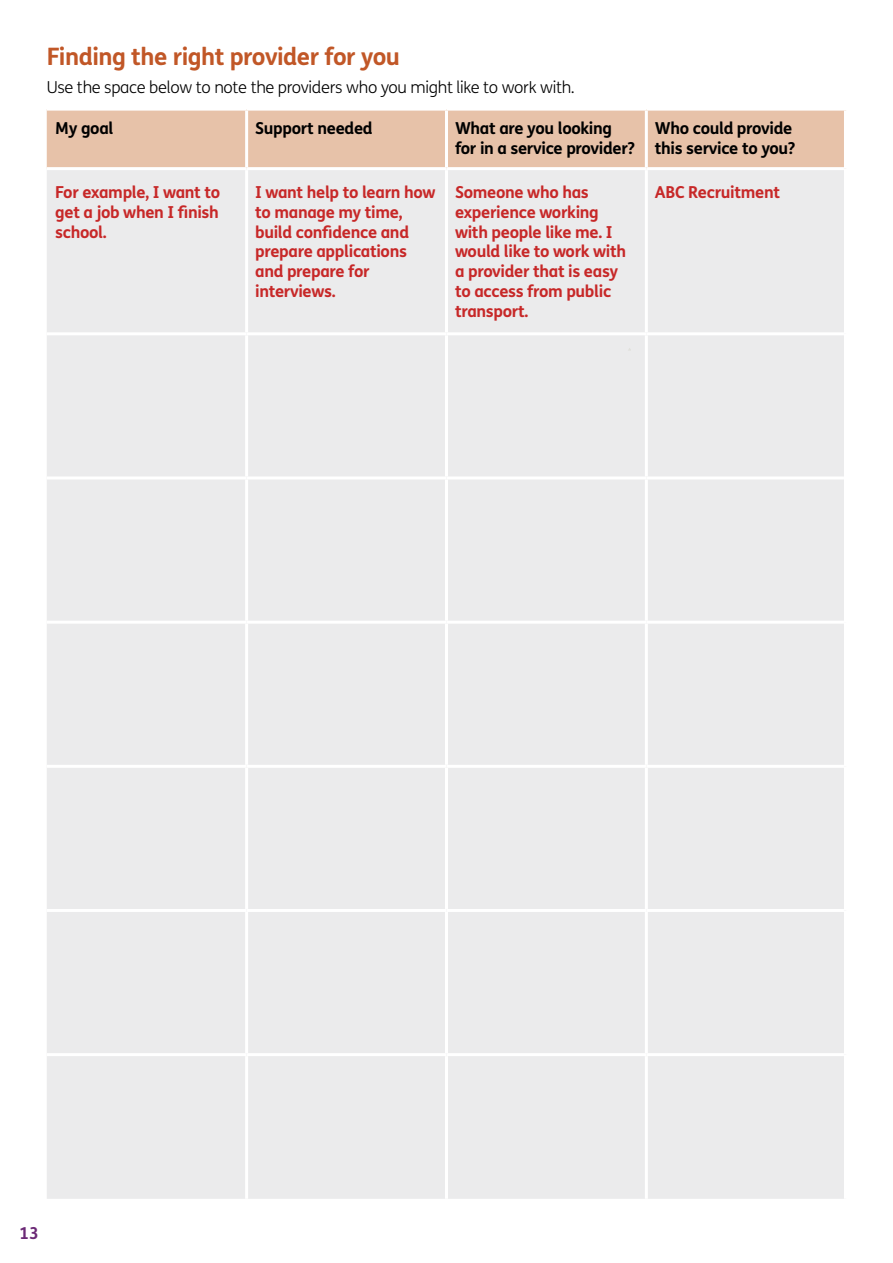
<style>
.page{position:relative;width:893px;height:1263px;background:#fff}
.page>*{position:absolute;margin:0;border:0;box-sizing:border-box;transform-origin:0 0}
.t1{font:700 24px "FS Me";letter-spacing:-.02em;color:#c15727}
.t2{font:700 16.5px/19.8px "FS Me";letter-spacing:-.02em;color:#c72828}
.t3{font:700 16.5px/19.8px "FS Me";letter-spacing:-.02em;color:#000}
.t4{font:300 16.5px "FS Me";letter-spacing:-.02em;color:#000}
.t5{font:700 16.5px "FS Me";color:#6b2976}
</style>
<div class="page">
<div style="left:47px;top:111px;width:797px;height:56px;background:#e7c2a9"></div>
<div style="left:47px;top:170px;width:797px;height:1029px;background:#ebebec"></div>
<hr style="left:245px;top:111px;width:3px;height:56px;background:#fff">
<hr style="left:445px;top:111px;width:3px;height:56px;background:#fff">
<hr style="left:645px;top:111px;width:3px;height:56px;background:#fff">
<hr style="left:245px;top:170px;width:3px;height:162px;background:#fff">
<hr style="left:445px;top:170px;width:3px;height:162px;background:#fff">
<hr style="left:645px;top:170px;width:3px;height:162px;background:#fff">
<hr style="left:47px;top:332px;width:200px;height:3px;background:#fff">
<hr style="left:247px;top:332px;width:199px;height:3px;background:#fff">
<hr style="left:245px;top:335px;width:3px;height:141px;background:#fff">
<hr style="left:446px;top:332px;width:200px;height:3px;background:#fff">
<hr style="left:445px;top:335px;width:3px;height:141px;background:#fff">
<hr style="left:646px;top:332px;width:198px;height:3px;background:#fff">
<hr style="left:645px;top:335px;width:3px;height:141px;background:#fff">
<hr style="left:47px;top:476px;width:200px;height:3px;background:#fff">
<hr style="left:247px;top:476px;width:199px;height:3px;background:#fff">
<hr style="left:245px;top:479px;width:3px;height:142px;background:#fff">
<hr style="left:446px;top:476px;width:200px;height:3px;background:#fff">
<hr style="left:445px;top:479px;width:3px;height:142px;background:#fff">
<hr style="left:646px;top:476px;width:198px;height:3px;background:#fff">
<hr style="left:645px;top:479px;width:3px;height:142px;background:#fff">
<hr style="left:47px;top:621px;width:200px;height:3px;background:#fff">
<hr style="left:247px;top:621px;width:199px;height:3px;background:#fff">
<hr style="left:245px;top:624px;width:3px;height:141px;background:#fff">
<hr style="left:446px;top:621px;width:200px;height:3px;background:#fff">
<hr style="left:445px;top:624px;width:3px;height:141px;background:#fff">
<hr style="left:646px;top:621px;width:198px;height:3px;background:#fff">
<hr style="left:645px;top:624px;width:3px;height:141px;background:#fff">
<hr style="left:47px;top:765px;width:200px;height:3px;background:#fff">
<hr style="left:247px;top:765px;width:199px;height:3px;background:#fff">
<hr style="left:245px;top:768px;width:3px;height:141px;background:#fff">
<hr style="left:446px;top:765px;width:200px;height:3px;background:#fff">
<hr style="left:445px;top:768px;width:3px;height:141px;background:#fff">
<hr style="left:646px;top:765px;width:198px;height:3px;background:#fff">
<hr style="left:645px;top:768px;width:3px;height:141px;background:#fff">
<hr style="left:47px;top:909px;width:200px;height:3px;background:#fff">
<hr style="left:247px;top:909px;width:199px;height:3px;background:#fff">
<hr style="left:245px;top:912px;width:3px;height:141px;background:#fff">
<hr style="left:446px;top:909px;width:200px;height:3px;background:#fff">
<hr style="left:445px;top:912px;width:3px;height:141px;background:#fff">
<hr style="left:646px;top:909px;width:198px;height:3px;background:#fff">
<hr style="left:645px;top:912px;width:3px;height:141px;background:#fff">
<hr style="left:47px;top:1053px;width:200px;height:3px;background:#fff">
<hr style="left:247px;top:1053px;width:199px;height:3px;background:#fff">
<hr style="left:245px;top:1056px;width:3px;height:143px;background:#fff">
<hr style="left:446px;top:1053px;width:200px;height:3px;background:#fff">
<hr style="left:445px;top:1056px;width:3px;height:143px;background:#fff">
<hr style="left:646px;top:1053px;width:198px;height:3px;background:#fff">
<hr style="left:645px;top:1056px;width:3px;height:143px;background:#fff">
<h1 class="t1" style="left:47px;top:38px;width:355px">Finding the right provider for you</h1>
<p class="t4" style="left:47px;top:78px;width:530px">Use the space below to note the providers who you might like to work with.</p>
<p class="t3" style="left:55px;top:118px;width:60px">My goal</p>
<p class="t3" style="left:255px;top:118px;width:119px">Support needed</p>
<p class="t3" style="left:455px;top:118px;width:182px">What are you looking for in a service provider?</p>
<p class="t3" style="left:655px;top:118px;width:142px">Who could provide this service to you?</p>
<p class="t2" style="left:55px;top:181px;width:166px;text-align:justify">For example, I want to get a job when I finish school.</p>
<p class="t2" style="left:255px;top:181px;width:182px">I want help to learn how to manage my time, build confidence and prepare applications and prepare for interviews.</p>
<p class="t2" style="left:455px;top:181px;width:173px">Someone who has experience working with people like me. I would like to work with a provider that is easy to access from public transport.</p>
<p class="t2" style="left:655px;top:181px;width:127px">ABC Recruitment</p>
<p class="t5" style="left:20px;top:1221px;width:21px">13</p>
</div>
